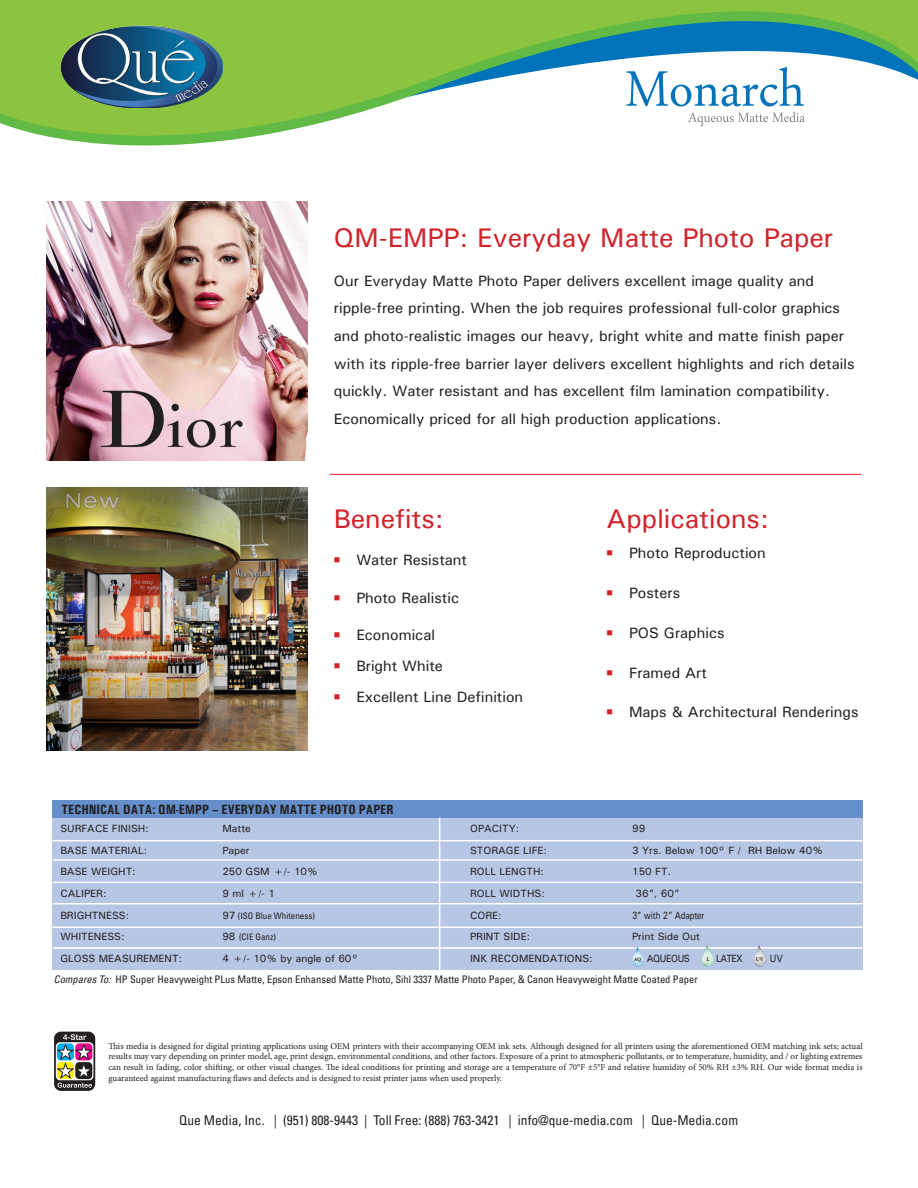
<style>
.page{position:relative;width:918px;height:1188px;background:#fff}
.page>*{position:absolute;margin:0;border:0;box-sizing:border-box;transform-origin:0 0}
.t1{font:500 27px "Univers";color:#d1232a}
.t2{font:500 15px/27.6px "Univers";color:#231f20}
.t3{font:condensed 13.5px "Univers LT";color:#231f20}
.t4{font:700 condensed 13.5px "Univers";color:#231f20}
.t5{font:500 10.5px "Univers";color:#231f20}
.t6{font:condensed 10.5px "Univers LT";color:#231f20}
.t7{font:500 10.5px "Univers";letter-spacing:-.02em;color:#231f20;scale:.8 1}
.t8{font:500 10.5px "Univers";letter-spacing:-.04em;color:#231f20;scale:.88 1}
.t9{font:500 10.5px "Univers";color:#231f20;scale:.88 1}
.t10{font:9px/10.8px "Minion Pro";color:#231f20;text-align:justify}
.t11{font:condensed 9px "Univers LT";color:#231f20}
.t12{font:700 5.55px "Minion Pro";color:#231f20}
.t13{font:700 5.25px "Minion Pro";color:#231f20}
.s1{color:#d1232a}
.s2{font-family:"Univers";font-weight:500;font-stretch:normal;font-size:10.5px}
.s3{font-style:italic}
</style>
<div class="page">
<svg style="left:54px;top:1032px;width:41px;height:59px"></svg>
<svg style="left:56px;top:1042px;width:37px;height:38px"></svg>
<svg style="left:57px;top:1034px;width:35px;height:54px;background:#847c79"></svg>
<hr style="left:330px;top:474px;width:531px;height:1px;background:#ee1d23">
<img style="left:46px;top:488px;width:262px;height:263px">
<img style="left:46px;top:202px;width:262px;height:258px">
<div style="left:53px;top:800px;width:810px;height:170px;background:#b7c6e5"></div>
<div style="left:53px;top:800px;width:810px;height:18px;background:#658fca"></div>
<hr style="left:53px;top:840px;width:810px;height:1px;background:#fff">
<hr style="left:53px;top:859px;width:810px;height:2px;background:#fff">
<hr style="left:53px;top:882px;width:810px;height:1px;background:#fff">
<hr style="left:53px;top:903px;width:810px;height:1px;background:#fff">
<hr style="left:53px;top:927px;width:810px;height:1px;background:#fff">
<hr style="left:53px;top:947px;width:810px;height:2px;background:#fff">
<hr style="left:439px;top:818px;width:1px;height:152px;background:#fff">
<svg style="left:632px;top:946px;width:12px;height:20px"></svg>
<svg style="left:702px;top:945px;width:12px;height:21px"></svg>
<svg style="left:754px;top:945px;width:12px;height:21px"></svg>
<img style="left:97px;top:386px;width:149px;height:65px">
<svg style="left:0;top:0;width:918px;height:146px;fill:#8cc445"></svg>
<img style="left:60px;top:26px;width:163px;height:82px">
<svg style="left:626px;top:67px;width:178px;height:39px"></svg>
<svg style="left:688px;top:112px;width:117px;height:14px"></svg>
<p class="t1" style="left:333px;top:221px;width:501px">QM-EMPP: Everyday Matte Photo Paper</p>
<p class="t2" style="left:334px;top:267px;width:522px">Our Everyday Matte Photo Paper delivers excellent image quality and ripple-free printing. When the job requires professional full-color graphics and photo-realistic images our heavy, bright white and matte finish paper with its ripple-free barrier layer delivers excellent highlights and rich details quickly. Water resistant and has excellent film lamination compatibility.<br>Economically priced for all high production applications.</p>
<p class="t1" style="left:334px;top:501px;width:112px">Benefits:</p>
<p class="t2" style="left:334px;top:546px;width:135px"><span class="s1">■</span> Water Resistant</p>
<p class="t2" style="left:334px;top:583px;width:127px"><span class="s1">■</span> Photo Realistic</p>
<p class="t2" style="left:334px;top:621px;width:103px"><span class="s1">■</span> Economical</p>
<p class="t2" style="left:334px;top:652px;width:111px"><span class="s1">■</span> Bright White</p>
<p class="t2" style="left:334px;top:682px;width:191px"><span class="s1">■</span> Excellent Line Definition</p>
<p class="t1" style="left:607px;top:501px;width:164px">Applications:</p>
<p class="t2" style="left:607px;top:539px;width:161px"><span class="s1">■</span> Photo Reproduction</p>
<p class="t2" style="left:607px;top:579px;width:75px"><span class="s1">■</span> Posters</p>
<p class="t2" style="left:607px;top:619px;width:119px"><span class="s1">■</span> POS Graphics</p>
<p class="t2" style="left:607px;top:658px;width:102px"><span class="s1">■</span> Framed Art</p>
<p class="t2" style="left:607px;top:698px;width:253px"><span class="s1">■</span> Maps &amp; Architectural Renderings</p>
<p class="t4" style="left:62px;top:801px;width:333px">TECHNICAL DATA: QM-EMPP – EVERYDAY MATTE PHOTO PAPER</p>
<p class="t5" style="left:60px;top:822px;width:90px">SURFACE FINISH:</p>
<p class="t5" style="left:222px;top:822px;width:30px">Matte</p>
<p class="t5" style="left:60px;top:844px;width:88px">BASE MATERIAL:</p>
<p class="t5" style="left:222px;top:844px;width:29px">Paper</p>
<p class="t5" style="left:60px;top:865px;width:77px">BASE WEIGHT:</p>
<p class="t5" style="left:222px;top:865px;width:97px">250 GSM +/- 10%</p>
<p class="t5" style="left:60px;top:887px;width:48px">CALIPER:</p>
<p class="t5" style="left:222px;top:887px;width:54px">9 ml +/- 1</p>
<p class="t5" style="left:60px;top:908px;width:70px">BRIGHTNESS:</p>
<p class="t11" style="left:222px;top:910px;width:94px"><span class="s2">97</span> (ISO Blue Whiteness)</p>
<p class="t5" style="left:60px;top:930px;width:66px">WHITENESS:</p>
<p class="t11" style="left:222px;top:931px;width:55px"><span class="s2">98</span> (CIE Ganz)</p>
<p class="t5" style="left:60px;top:952px;width:123px">GLOSS MEASUREMENT:</p>
<p class="t5" style="left:222px;top:952px;width:137px">4 +/- 10% by angle of 60°</p>
<p class="t5" style="left:470px;top:822px;width:51px">OPACITY:</p>
<p class="t5" style="left:632px;top:822px;width:15px">99</p>
<p class="t5" style="left:470px;top:844px;width:78px">STORAGE LIFE:</p>
<p class="t5" style="left:632px;top:844px;width:192px">3 Yrs. Below 100° F / RH Below 40%</p>
<p class="t5" style="left:470px;top:865px;width:75px">ROLL LENGTH:</p>
<p class="t5" style="left:632px;top:865px;width:41px">150 FT.</p>
<p class="t5" style="left:470px;top:887px;width:76px">ROLL WIDTHS:</p>
<p class="t5" style="left:636px;top:887px;width:45px">36”, 60”</p>
<p class="t5" style="left:470px;top:908px;width:33px">CORE:</p>
<p class="t7" style="left:632px;top:908px;width:92px">3” with 2” Adapter</p>
<p class="t5" style="left:470px;top:930px;width:62px">PRINT SIDE:</p>
<p class="t5" style="left:632px;top:930px;width:69px">Print Side Out</p>
<p class="t5" style="left:470px;top:952px;width:124px">INK RECOMENDATIONS:</p>
<p class="t13" style="left:634px;top:956px;width:9px">AQ</p>
<p class="t8" style="left:647px;top:952px;width:51px">AQUEOUS</p>
<p class="t12" style="left:706px;top:955px;width:5px">L</p>
<p class="t9" style="left:716px;top:952px;width:32px">LATEX</p>
<p class="t12" style="left:756px;top:955px;width:10px">UV</p>
<p class="t9" style="left:770px;top:952px;width:17px">UV</p>
<p class="t6" style="left:54px;top:973px;width:646px"><span class="s3">Compares To:</span> HP Super Heavyweight PLus Matte, Epson Enhansed Matte Photo, Sihl 3337 Matte Photo Paper, &amp; Canon Heavyweight Matte Coated Paper</p>
<p class="t10" style="left:108px;top:1040px;width:756px">This media is designed for digital printing applications using OEM printers with their accompanying OEM ink sets. Although designed for all printers using the aforementioned OEM matching ink sets; actual results may vary depending on printer model, age, print design, environmental conditions, and other factors. Exposure of a print to atmospheric pollutants, or to temperature, humidity, and / or lighting extremes can result in fading, color shifting, or other visual changes. The ideal conditions for printing and storage are a temperature of 70°F ±5°F and relative humidity of 50% RH ±3% RH. Our wide format media is guaranteed against manufacturing flaws and defects and is designed to resist printer jams when used properly.</p>
<h3 class="t3" style="left:179px;top:1112px;width:560px">Que Media, Inc. | (951) 808-9443 | Toll Free: (888) 763-3421 | info@que-media.com | Que-Media.com</h3>
</div>
